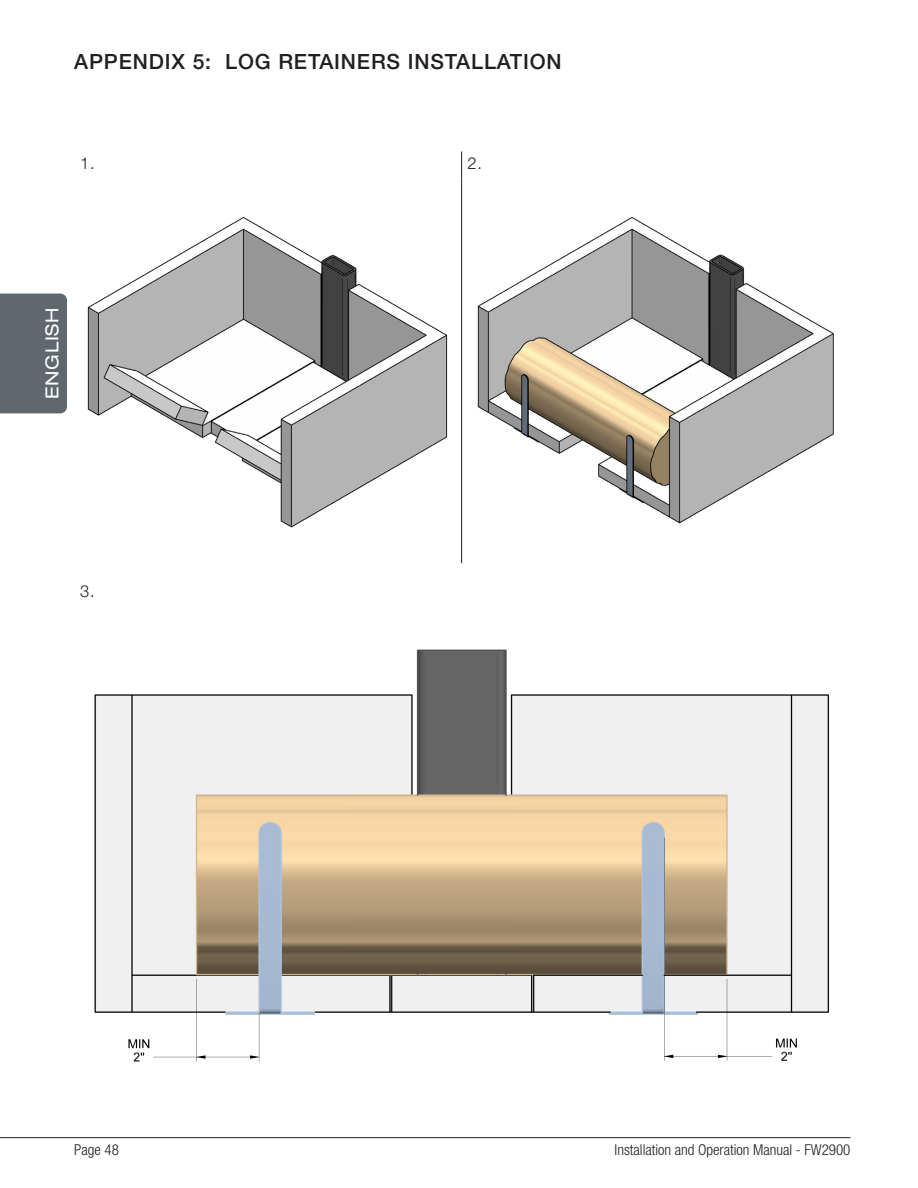
<style>
.page{position:relative;width:918px;height:1188px;background:#fff}
.page>*{position:absolute;margin:0;border:0;box-sizing:border-box;transform-origin:0 0}
.t1{font:500 21px "Helvetica Neue LT Std";letter-spacing:.04em;color:#231f20}
.t2{font:expanded 18px "Helvetica Neue LT Std";letter-spacing:.04em;color:#fff}
.t3{font:300 16.5px "Helvetica Neue LT Std";color:#231f20}
.t4{font:300 condensed 15px "Helvetica Neue LT Std";color:#231f20}
</style>
<div class="page">
<hr style="left:0;top:1137px;width:850px;height:1px;background:#231f20">
<div style="left:0;top:294px;width:67px;height:119px;background:#60676d"></div>
<svg style="left:461px;top:151px;width:1px;height:27px"></svg>
<hr style="left:461px;top:178px;width:1px;height:385px;background:#231f20">
<img style="left:87px;top:217px;width:361px;height:311px">
<img style="left:477px;top:217px;width:357px;height:307px">
<img style="left:94px;top:649px;width:736px;height:413px">
<h1 class="t1" style="left:74px;top:49px;width:29px">APPENDI</h1>
<h1 class="t1" style="left:172px;top:49px;width:392px">X 5: LOG RETAINERS INSTALLATION</h1>
<p class="t3" style="left:80px;top:153px;width:16px">1.</p>
<p class="t3" style="left:468px;top:153px;width:16px">2.</p>
<p class="t2" style="left:41px;top:399px;width:93px;rotate:-90deg">ENGLISH</p>
<p class="t3" style="left:80px;top:581px;width:16px">3.</p>
<p class="t4" style="left:74px;top:1141px;width:46px">Page 48</p>
<p class="t4" style="left:615px;top:1141px;width:237px">Installation and Operation Manual - FW2900</p>
</div>
